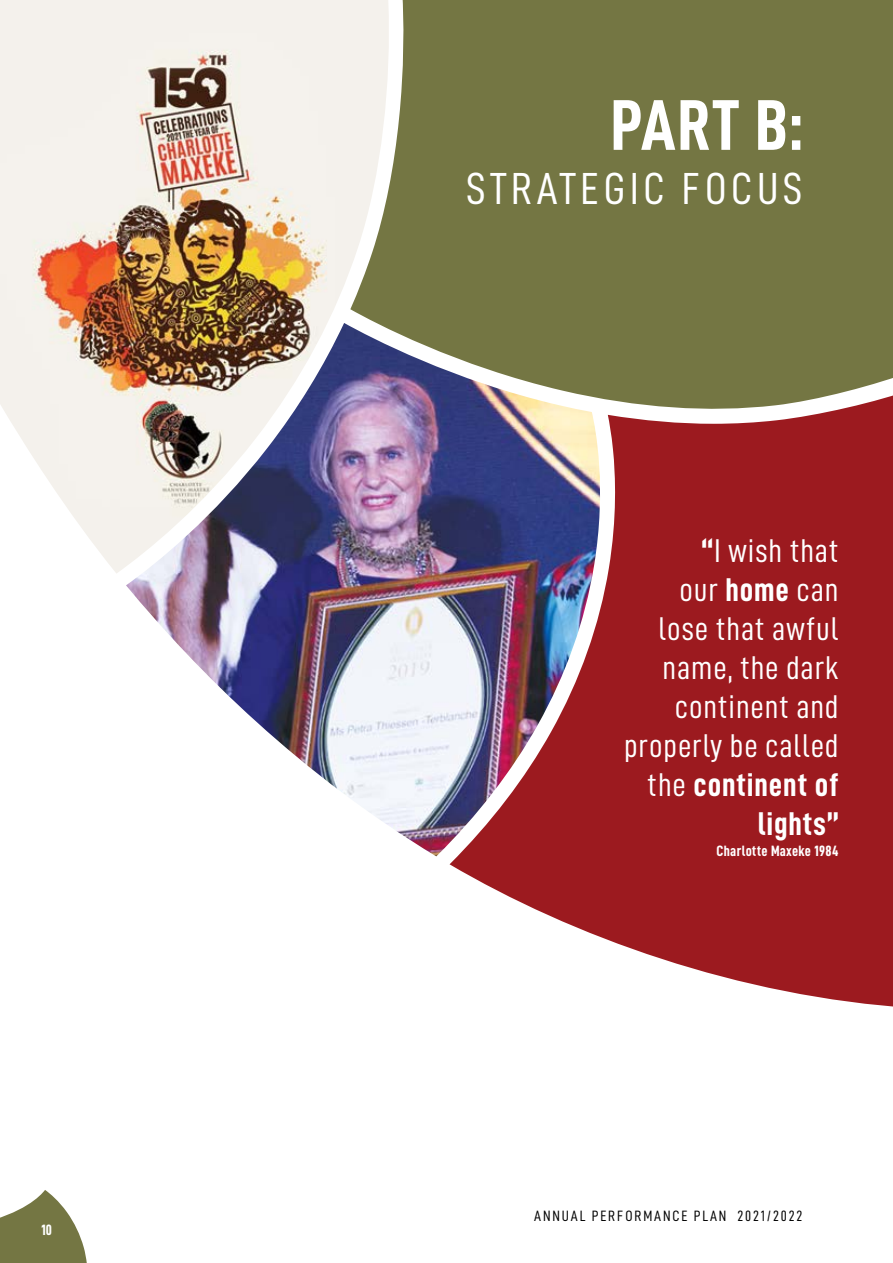
<style>
.page{position:relative;width:893px;height:1263px;background:#fff}
.page>*{position:absolute;margin:0;border:0;box-sizing:border-box;transform-origin:0 0}
.t1{font:72px "D DIN Condensed Bold";color:#fff}
.t2{font:45px "D DIN Condensed";letter-spacing:.1em;color:#fff}
.t3{font:33px/39px "D DIN Condensed";letter-spacing:.025em;color:#fff;text-align:right}
.t4{font:33px/39px "D DIN Condensed Bold";letter-spacing:.025em;color:#fff;text-align:right}
.t5{font:15px "D DIN Condensed";letter-spacing:.125em;color:#000}
.t6{font:15px "D DIN Condensed Bold";letter-spacing:.025em;color:#fff}
.s1{font-family:"D DIN Condensed Bold"}
.s2{font-family:"D DIN Condensed"}
</style>
<div class="page">
<svg style="left:0;top:1190px;width:87px;height:73px"></svg>
<svg style="left:450px;top:413px;width:443px;height:594px;background:#a9393d"></svg>
<img style="left:0;top:0;width:350px;height:573px">
<svg style="left:350px;top:0;width:543px;height:413px;background:#7e7f50"></svg>
<img style="left:126px;top:323px;width:481px;height:533px">
<p class="t6" style="left:41px;top:1222px;width:12px">10</p>
<h1 class="t1" style="left:611px;top:85px;width:193px">PART B:</h1>
<h2 class="t2" style="left:466px;top:164px;width:337px">STRATEGIC FOCUS</h2>
<p class="t3" style="left:624px;top:530px;width:216px"><span class="s1">“</span>I wish that<br>our <span class="s1">home</span> can lose that awful name, the dark continent and properly be called</p>
<p class="t4" style="left:647px;top:764px;width:193px"><span class="s2">the</span> continent of lights”</p>
<p class="t6" style="left:716px;top:842px;width:124px">Charlotte Maxeke 1984</p>
<p class="t5" style="left:534px;top:1208px;width:270px">ANNUAL PERFORMANCE PLAN 2021/2022</p>
</div>
